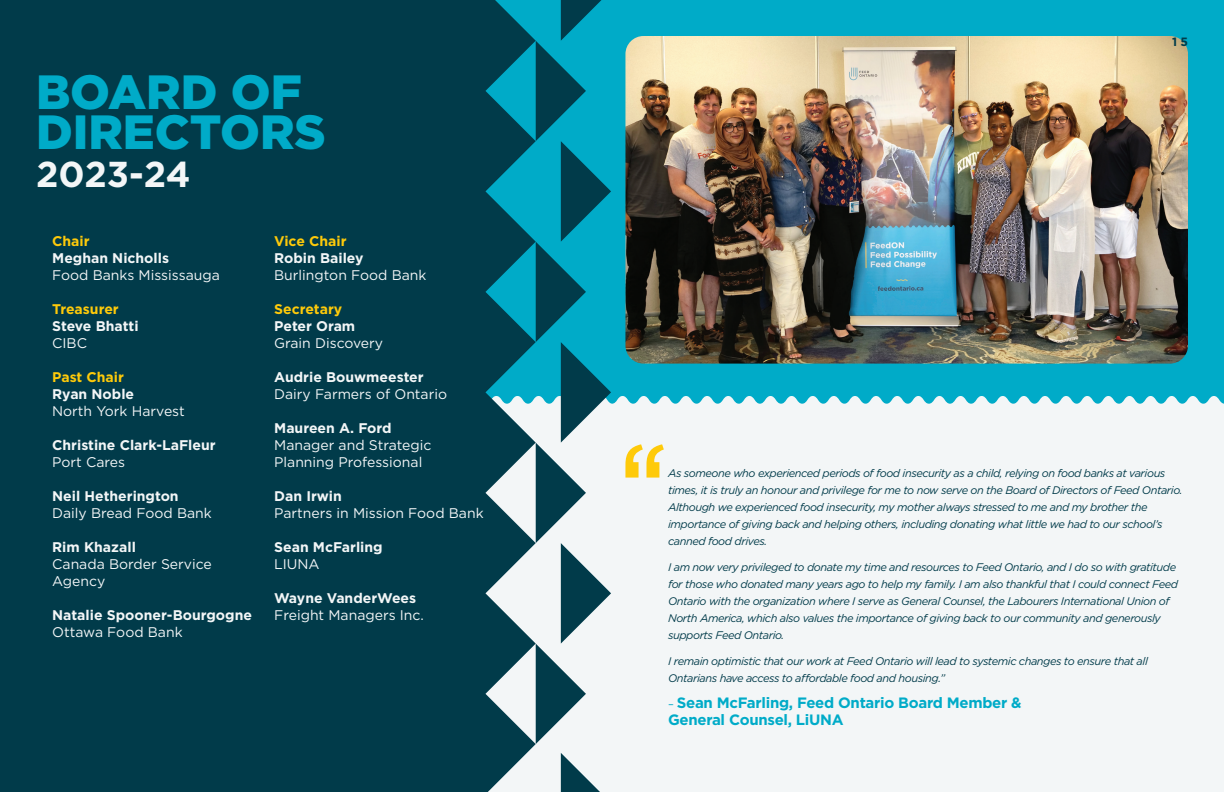
<style>
.page{position:relative;width:1224px;height:792px;background:#00abc8}
.page>*{position:absolute;margin:0;border:0;box-sizing:border-box;transform-origin:0 0}
.t1{font:900 48px/40px "Gotham";color:#00abc8}
.t2{font:700 36px "Gotham";letter-spacing:-.005em;color:#f3f6f7}
.t3{font:700 15px/17px "Gotham";letter-spacing:-.02em;color:#00abc8}
.t4{font:14px/17px "Gotham";color:#f3f6f7}
.t5{font:700 14px "Gotham";color:#f3f6f7}
.t6{font:700 14px "Gotham";color:#feca0a}
.t7{font:700 12px "Gotham";color:#013b4a}
.t8{font:italic 11px/17px "Gotham";letter-spacing:-.04em;color:#013b4a}
.s1{font-weight:400;font-size:11px}
</style>
<div class="page">
<img style="left:625px;top:36px;width:563px;height:328px">
<div style="left:612px;top:396px;width:612px;height:396px;background:#f3f6f7"></div>
<svg style="left:561px;top:753px;width:39px;height:39px;background:#7998a0"></svg>
<svg style="left:536px;top:0;width:75px;height:744px"></svg>
<svg style="left:364px;top:0;width:172px;height:792px;background:#11505f"></svg>
<div style="left:0;top:0;width:364px;height:792px;background:#013b4a"></div>
<svg style="left:625px;top:444px;width:39px;height:34px"></svg>
<h1 class="t1" style="left:36px;top:71px;width:291px">BOARD OF<br>DIRECTORS</h1>
<h2 class="t2" style="left:36px;top:150px;width:156px">2023-24</h2>
<p class="t6" style="left:52px;top:231px;width:39px">Chair</p>
<p class="t5" style="left:52px;top:248px;width:118px">Meghan Nicholls</p>
<p class="t4" style="left:52px;top:266px;width:169px">Food Banks Mississauga</p>
<p class="t6" style="left:52px;top:299px;width:68px">Treasurer</p>
<p class="t5" style="left:52px;top:316px;width:88px">Steve Bhatti</p>
<p class="t4" style="left:52px;top:334px;width:36px">CIBC</p>
<p class="t6" style="left:52px;top:367px;width:73px">Past Chair</p>
<p class="t5" style="left:52px;top:384px;width:83px">Ryan Noble</p>
<p class="t4" style="left:52px;top:402px;width:134px">North York Harvest</p>
<p class="t5" style="left:52px;top:435px;width:165px">Christine Clark-LaFleur</p>
<p class="t4" style="left:52px;top:453px;width:74px">Port Cares</p>
<p class="t5" style="left:52px;top:486px;width:128px">Neil Hetherington</p>
<p class="t4" style="left:52px;top:504px;width:161px">Daily Bread Food Bank</p>
<p class="t5" style="left:52px;top:537px;width:85px">Rim Khazall</p>
<p class="t4" style="left:52px;top:555px;width:161px">Canada Border Service<br>Agency</p>
<p class="t5" style="left:52px;top:605px;width:201px">Natalie Spooner-Bourgogne</p>
<p class="t4" style="left:52px;top:623px;width:132px">Ottawa Food Bank</p>
<p class="t6" style="left:274px;top:231px;width:74px">Vice Chair</p>
<p class="t5" style="left:274px;top:248px;width:91px">Robin Bailey</p>
<p class="t4" style="left:274px;top:266px;width:154px">Burlington Food Bank</p>
<p class="t6" style="left:274px;top:299px;width:70px">Secretary</p>
<p class="t5" style="left:274px;top:316px;width:83px">Peter Oram</p>
<p class="t4" style="left:274px;top:334px;width:110px">Grain Discovery</p>
<p class="t5" style="left:274px;top:367px;width:151px">Audrie Bouwmeester</p>
<p class="t4" style="left:274px;top:385px;width:174px">Dairy Farmers of Ontario</p>
<p class="t5" style="left:274px;top:418px;width:119px">Maureen A. Ford</p>
<p class="t4" style="left:274px;top:436px;width:159px">Manager and Strategic<br>Planning Professional</p>
<p class="t5" style="left:274px;top:486px;width:69px">Dan Irwin</p>
<p class="t4" style="left:274px;top:504px;width:211px">Partners in Mission Food Bank</p>
<p class="t5" style="left:274px;top:537px;width:110px">Sean McFarling</p>
<p class="t4" style="left:274px;top:555px;width:47px">LIUNA</p>
<p class="t5" style="left:274px;top:588px;width:144px">Wayne VanderWees</p>
<p class="t4" style="left:274px;top:606px;width:151px">Freight Managers Inc.</p>
<p class="t7" style="left:1172px;top:33px;width:17px">1 5</p>
<p class="t8" style="left:668px;top:465px;width:516px">As someone who experienced periods of food insecurity as a child, relying on food banks at various times, it is truly an honour and privilege for me to now serve on the Board of Directors of Feed Ontario.<br>Although we experienced food insecurity, my mother always stressed to me and my brother the importance of giving back and helping others, including donating what little we had to our school’s canned food drives.</p>
<p class="t8" style="left:668px;top:559px;width:511px">I am now very privileged to donate my time and resources to Feed Ontario, and I do so with gratitude for those who donated many years ago to help my family. I am also thankful that I could connect Feed Ontario with the organization where I serve as General Counsel, the Labourers International Union of North America, which also values the importance of giving back to our community and generously supports Feed Ontario.</p>
<p class="t8" style="left:668px;top:653px;width:481px">I remain optimistic that our work at Feed Ontario will lead to systemic changes to ensure that all<br>Ontarians have access to affordable food and housing.”</p>
<h3 class="t3" style="left:668px;top:694px;width:355px"><span class="s1">–</span> Sean McFarling, Feed Ontario Board Member &amp;<br>General Counsel, LiUNA</h3>
</div>
